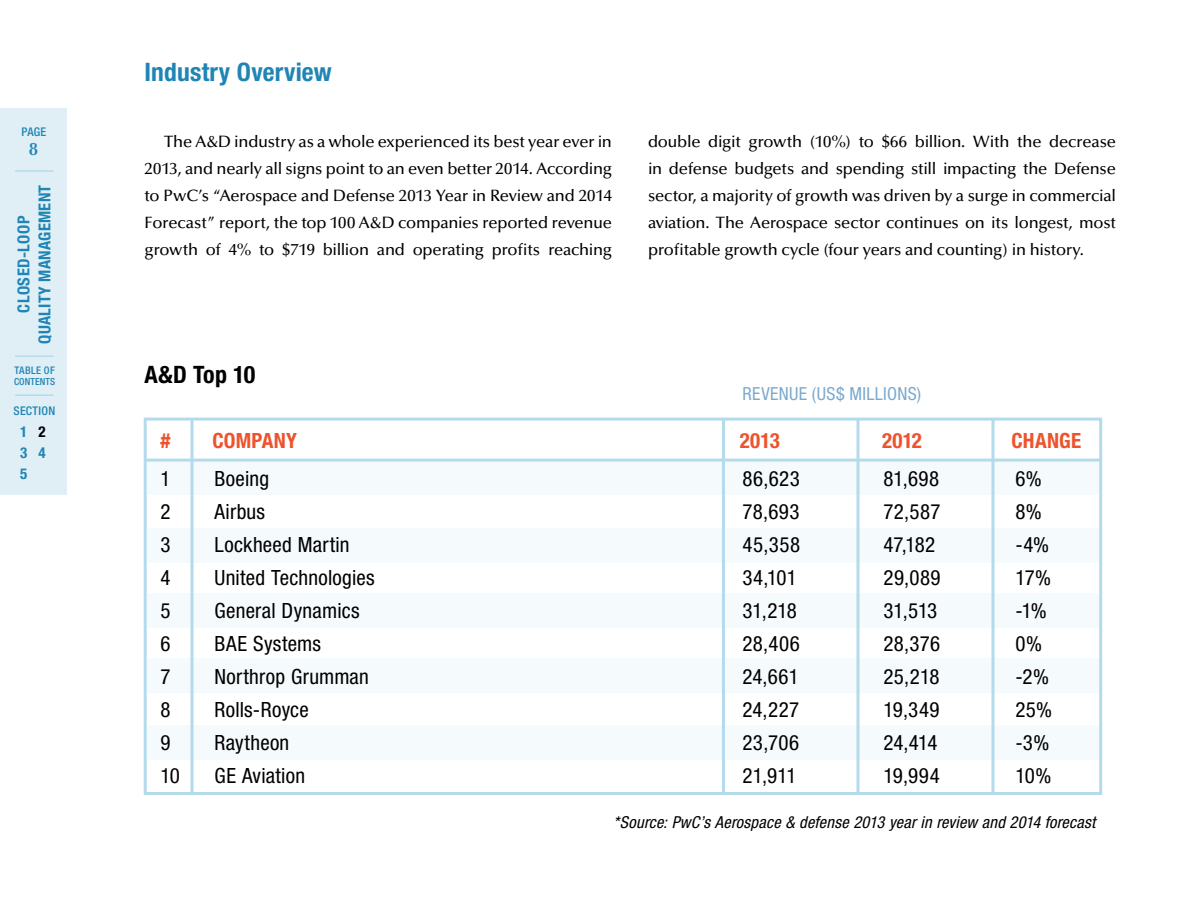
<style>
.page{position:relative;width:1188px;height:918px;background:#fff}
.page>*{position:absolute;margin:0;border:0;box-sizing:border-box;transform-origin:0 0}
.t1{font:700 condensed 25.5px "Helvetica Neue LT Std";letter-spacing:.01em;color:#1f85b5}
.t2{font:700 condensed 24px "Helvetica Neue LT Std";color:#000}
.t3{font:condensed 21px "Helvetica Neue LT Std";letter-spacing:.015em;color:#000}
.t4{font:700 condensed 21px "Helvetica Neue LT Std";letter-spacing:.01em;color:#ed542d}
.t5{font:condensed 18px "Helvetica Neue LT Std";letter-spacing:.02em;color:#7caace}
.t6{font:600 18px "Optima LT Std";color:#1f85b5}
.t7{font:500 16.5px/27px "Optima LT Std";letter-spacing:-.015em;color:#000;text-align:justify}
.t8{font:italic condensed 16.5px "Helvetica Neue LT Std";letter-spacing:.015em;color:#000}
.t9{font:700 condensed 16.5px/21px "Helvetica Neue LT Std";letter-spacing:.025em;color:#1f85b5;text-align:center}
.t10{font:700 condensed 15px "Helvetica Neue LT Std";color:#1f85b5}
.t11{font:700 condensed 15px "Helvetica Neue LT Std";color:#000}
.t12{font:500 condensed 12px "Helvetica Neue LT Std";letter-spacing:.02em;color:#1f85b5}
.t13{font:500 condensed 10.5px "Helvetica Neue LT Std";letter-spacing:.04em;color:#1f85b5}
.t14{font:500 condensed 9.75px "Helvetica Neue LT Std";letter-spacing:.015em;color:#1f85b5}
</style>
<div class="page">
<div style="left:0;top:108px;width:67px;height:387px;background:#dfeff5"></div>
<hr style="left:16px;top:170px;width:37px;height:2px;background:#b4dbec">
<hr style="left:16px;top:355px;width:37px;height:2px;background:#b4dbec">
<hr style="left:16px;top:394px;width:37px;height:2px;background:#b4dbec">
<div style="left:147px;top:460px;width:953px;height:35px;background:#f5fafc"></div>
<div style="left:147px;top:529px;width:953px;height:34px;background:#f5fafc"></div>
<div style="left:147px;top:594px;width:953px;height:34px;background:#f5fafc"></div>
<div style="left:147px;top:658px;width:953px;height:35px;background:#f5fafc"></div>
<div style="left:147px;top:725px;width:953px;height:35px;background:#f5fafc"></div>
<div style="left:144px;top:418px;width:958px;height:377px;border:3px solid #b4dbec"></div>
<hr style="left:144px;top:459px;width:957px;height:3px;background:#b4dbec">
<svg style="left:856px;top:418px;width:4px;height:376px;background:#c4e2ef"></svg>
<hr style="left:992px;top:418px;width:2px;height:376px;background:#b4dbec">
<hr style="left:722px;top:418px;width:3px;height:376px;background:#b4dbec">
<svg style="left:190px;top:418px;width:4px;height:376px;background:#c4e2ef"></svg>
<p class="t12" style="left:21px;top:125px;width:26px">PAGE</p>
<p class="t6" style="left:29px;top:139px;width:11px">8</p>
<p class="t9" style="left:13px;top:344px;width:160px;rotate:-90deg">CLOSED-LOOP<br>QUALITY MANAGEMENT</p>
<p class="t13" style="left:14px;top:364px;width:42px">TABLE OF</p>
<p class="t14" style="left:14px;top:376px;width:43px">CONTENTS</p>
<p class="t12" style="left:14px;top:403px;width:43px">SECTION</p>
<p class="t10" style="left:20px;top:423px;width:9px">1</p>
<p class="t10" style="left:20px;top:444px;width:9px">3</p>
<p class="t10" style="left:20px;top:465px;width:9px">5</p>
<p class="t11" style="left:38px;top:423px;width:9px">2</p>
<p class="t10" style="left:38px;top:444px;width:9px">4</p>
<p class="t1" style="left:145px;top:56px;width:189px">Industry Overview</p>
<p class="t7" style="left:145px;top:128px;width:469px;text-indent:20px">The A&amp;D industry as a whole experienced its best year ever in 2013, and nearly all signs point to an even better 2014. According to PwC’s “Aerospace and Defense 2013 Year in Review and 2014<br>Forecast” report, the top 100 A&amp;D companies reported revenue growth of 4% to $719 billion and operating profits reaching</p>
<p class="t7" style="left:648px;top:128px;width:470px">double digit growth (10%) to $66 billion. With the decrease in defense budgets and spending still impacting the Defense sector, a majority of growth was driven by a surge in commercial aviation. The Aerospace sector continues on its longest, most profitable growth cycle (four years and counting) in history.</p>
<p class="t2" style="left:145px;top:360px;width:112px">A&amp;D Top 10</p>
<p class="t5" style="left:742px;top:383px;width:180px">REVENUE (US$ MILLIONS)</p>
<p class="t4" style="left:160px;top:428px;width:12px">#</p>
<p class="t4" style="left:740px;top:428px;width:42px">2013</p>
<p class="t4" style="left:882px;top:428px;width:42px">2012</p>
<p class="t4" style="left:1012px;top:428px;width:71px">CHANGE</p>
<p class="t3" style="left:160px;top:466px;width:12px">1</p>
<p class="t3" style="left:214px;top:466px;width:56px">Boeing</p>
<p class="t3" style="left:742px;top:466px;width:59px">86,623</p>
<p class="t3" style="left:883px;top:466px;width:57px">81,698</p>
<p class="t3" style="left:1015px;top:466px;width:28px">6%</p>
<p class="t3" style="left:160px;top:499px;width:12px">2</p>
<p class="t3" style="left:214px;top:499px;width:52px">Airbus</p>
<p class="t3" style="left:742px;top:499px;width:59px">78,693</p>
<p class="t3" style="left:883px;top:499px;width:59px">72,587</p>
<p class="t3" style="left:1015px;top:499px;width:28px">8%</p>
<p class="t3" style="left:160px;top:532px;width:12px">3</p>
<p class="t3" style="left:214px;top:532px;width:137px">Lockheed Martin</p>
<p class="t3" style="left:742px;top:532px;width:59px">45,358</p>
<p class="t3" style="left:883px;top:532px;width:53px">47,182</p>
<p class="t3" style="left:1015px;top:532px;width:35px">-4%</p>
<p class="t3" style="left:160px;top:565px;width:12px">4</p>
<p class="t3" style="left:214px;top:565px;width:162px">United Technologies</p>
<p class="t3" style="left:742px;top:565px;width:56px">34,101</p>
<p class="t3" style="left:883px;top:565px;width:59px">29,089</p>
<p class="t3" style="left:1015px;top:565px;width:37px">17%</p>
<p class="t3" style="left:160px;top:598px;width:12px">5</p>
<p class="t3" style="left:214px;top:598px;width:147px">General Dynamics</p>
<p class="t3" style="left:742px;top:598px;width:56px">31,218</p>
<p class="t3" style="left:883px;top:598px;width:55px">31,513</p>
<p class="t3" style="left:1015px;top:598px;width:33px">-1%</p>
<p class="t3" style="left:160px;top:631px;width:12px">6</p>
<p class="t3" style="left:214px;top:631px;width:108px">BAE Systems</p>
<p class="t3" style="left:742px;top:631px;width:59px">28,406</p>
<p class="t3" style="left:883px;top:631px;width:58px">28,376</p>
<p class="t3" style="left:1015px;top:631px;width:28px">0%</p>
<p class="t3" style="left:160px;top:664px;width:12px">7</p>
<p class="t3" style="left:214px;top:664px;width:156px">Northrop Grumman</p>
<p class="t3" style="left:742px;top:664px;width:58px">24,661</p>
<p class="t3" style="left:883px;top:664px;width:57px">25,218</p>
<p class="t3" style="left:1015px;top:664px;width:35px">-2%</p>
<p class="t3" style="left:160px;top:697px;width:12px">8</p>
<p class="t3" style="left:214px;top:697px;width:96px">Rolls-Royce</p>
<p class="t3" style="left:742px;top:697px;width:58px">24,227</p>
<p class="t3" style="left:883px;top:697px;width:58px">19,349</p>
<p class="t3" style="left:1015px;top:697px;width:38px">25%</p>
<p class="t3" style="left:160px;top:730px;width:12px">9</p>
<p class="t3" style="left:214px;top:730px;width:76px">Raytheon</p>
<p class="t3" style="left:742px;top:730px;width:58px">23,706</p>
<p class="t3" style="left:883px;top:730px;width:56px">24,414</p>
<p class="t3" style="left:1015px;top:730px;width:35px">-3%</p>
<p class="t3" style="left:160px;top:763px;width:21px">10</p>
<p class="t3" style="left:214px;top:763px;width:92px">GE Aviation</p>
<p class="t3" style="left:742px;top:763px;width:56px">21,911</p>
<p class="t3" style="left:883px;top:763px;width:58px">19,994</p>
<p class="t3" style="left:1015px;top:763px;width:37px">10%</p>
<p class="t4" style="left:212px;top:428px;width:86px">COMPANY</p>
<p class="t8" style="left:614px;top:812px;width:483px">*Source: PwC’s Aerospace &amp; defense 2013 year in review and 2014 forecast</p>
</div>
